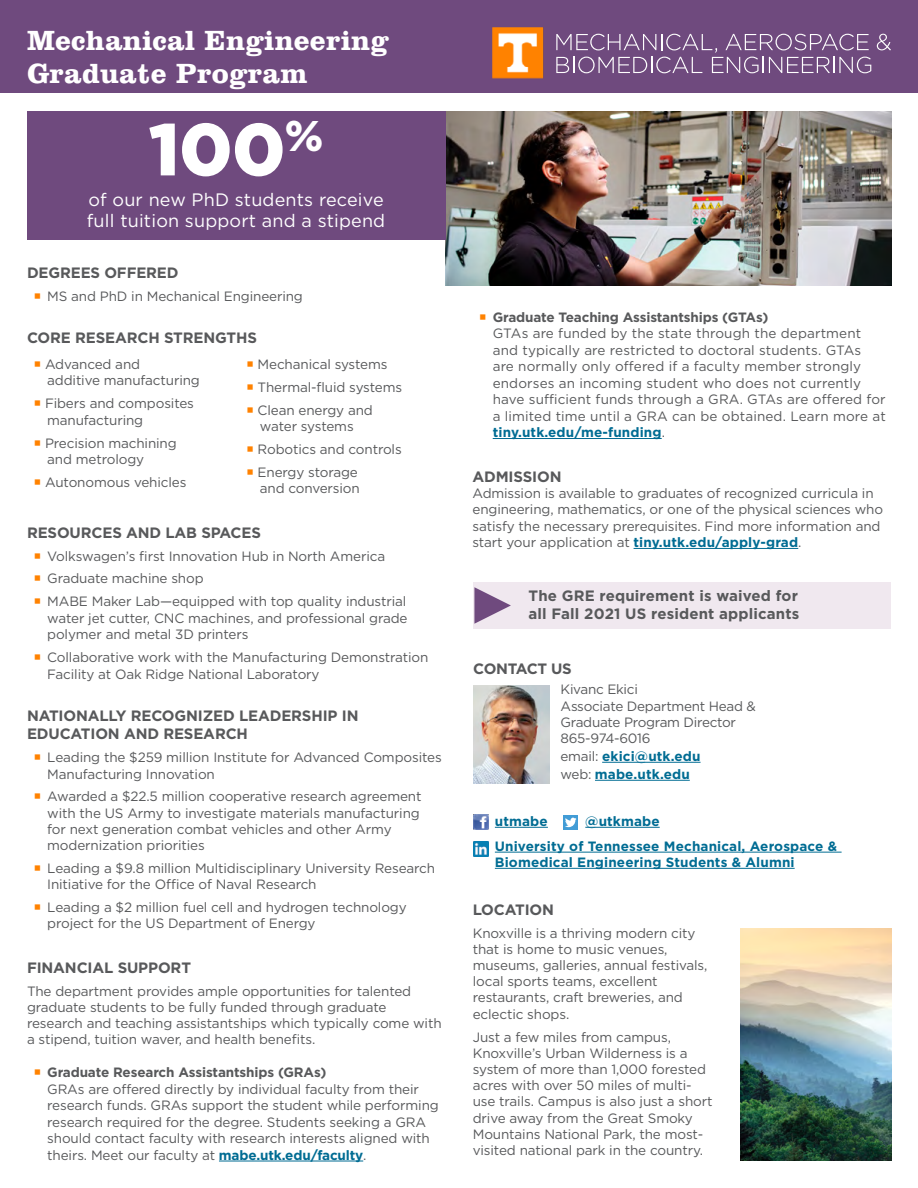
<style>
.page{position:relative;width:918px;height:1188px;background:#fff}
.page>*{position:absolute;margin:0;border:0;box-sizing:border-box;transform-origin:0 0}
.Paragraph_Style_2{font:900 73.5px "Gotham";color:#fff}
.t1{font:700 28.5px "Clarendon BT";letter-spacing:.01em;color:#fff}
.Paragraph_Style_2-2{font:18px/21.6px "Gotham";letter-spacing:.01em;color:#fff}
.Paragraph_Style_2-3{font:700 15px/18px "Gotham";letter-spacing:-.01em;color:#58595b}
.Paragraph_Style_2-4{font:700 15px/18px "Gotham";letter-spacing:.01em;color:#58595b}
.Paragraph_Style_1{font:700 15px "Gotham";letter-spacing:-.02em;color:#58595b}
.Paragraph_Style_2-5{font:13.5px/16.2px "Gotham";letter-spacing:-.01em;color:#58595b}
.Paragraph_Style_1-2{font:13.5px/16.2px "Gotham";letter-spacing:-.01em;color:#58595b}
.Paragraph_Style_1-3{font:13.5px/16.5px "Gotham";letter-spacing:.01em;color:#58595b}
.Paragraph_Style_1-4{font:700 13.5px/16.2px "Gotham";letter-spacing:.01em;color:#006c93}
.Paragraph_Style_2-6{font:700 13.5px/18px "Gotham";letter-spacing:.01em;color:#006c93}
.s1{font-weight:700}
.s2{font-weight:700;color:#006c93}
.s3{font-weight:400;color:#58595b}
</style>
<div class="page">
<img style="left:446px;top:111px;width:445px;height:175px">
<div style="left:27px;top:111px;width:418px;height:129px;background:#6f4a7e"></div>
<hr style="left:219px;top:1161px;width:144px;height:1px;background:#006c93">
<div style="left:0;top:0;width:918px;height:93px;background:#6f4a7e"></div>
<svg style="left:877px;top:34px;width:14px;height:16px"></svg>
<svg style="left:556px;top:34px;width:315px;height:39px"></svg>
<img style="left:492px;top:27px;width:52px;height:52px">
<hr style="left:634px;top:548px;width:164px;height:1px;background:#006c93">
<div style="left:474px;top:582px;width:417px;height:46px;background:#f0e8ef"></div>
<svg style="left:474px;top:587px;width:37px;height:37px"></svg>
<hr style="left:602px;top:762px;width:99px;height:1px;background:#006c93">
<hr style="left:595px;top:780px;width:95px;height:1px;background:#006c93">
<img style="left:474px;top:685px;width:76px;height:98px">
<img style="left:741px;top:928px;width:151px;height:233px">
<hr style="left:495px;top:827px;width:53px;height:1px;background:#006c93">
<hr style="left:585px;top:827px;width:75px;height:1px;background:#006c93">
<hr style="left:495px;top:852px;width:347px;height:1px;background:#006c93">
<hr style="left:495px;top:868px;width:300px;height:1px;background:#006c93">
<img style="left:474px;top:842px;width:15px;height:15px">
<img style="left:474px;top:814px;width:15px;height:15px">
<div style="left:563px;top:815px;width:15px;height:15px;background:#429cd6"></div>
<svg style="left:565px;top:818px;width:12px;height:9px"></svg>
<hr style="left:493px;top:438px;width:169px;height:1px;background:#006c93">
<p class="t1" style="left:27px;top:22px;width:363px">Mechanical Engineering</p>
<p class="t1" style="left:27px;top:55px;width:282px">Graduate Program</p>
<p class="Paragraph_Style_2" style="left:149px;top:99px;width:176px">100<sup>%</sup></p>
<p class="Paragraph_Style_2-2" style="left:87px;top:188px;width:300px">of our new PhD students receive full tuition support and a stipend</p>
<p class="Paragraph_Style_2-3" style="left:27px;top:264px;width:153px">DEGREES OFFERED</p>
<p class="Paragraph_Style_2-5" style="left:47px;top:288px;width:257px">MS and PhD in Mechanical Engineering</p>
<p class="Paragraph_Style_2-3" style="left:27px;top:329px;width:231px">CORE RESEARCH STRENGTHS</p>
<p class="Paragraph_Style_1-2" style="left:45px;top:356px;width:156px">Advanced and<br>additive manufacturing</p>
<p class="Paragraph_Style_1-2" style="left:45px;top:395px;width:151px">Fibers and composites manufacturing</p>
<p class="Paragraph_Style_2-5" style="left:45px;top:434px;width:133px">Precision machining and metrology</p>
<p class="Paragraph_Style_2-5" style="left:45px;top:474px;width:143px">Autonomous vehicles</p>
<p class="Paragraph_Style_2-5" style="left:258px;top:356px;width:131px">Mechanical systems</p>
<p class="Paragraph_Style_2-5" style="left:258px;top:379px;width:146px">Thermal-fluid systems</p>
<p class="Paragraph_Style_2-5" style="left:258px;top:402px;width:117px">Clean energy and water systems</p>
<p class="Paragraph_Style_2-5" style="left:258px;top:441px;width:146px">Robotics and controls</p>
<p class="Paragraph_Style_2-5" style="left:258px;top:464px;width:104px">Energy storage and conversion</p>
<p class="Paragraph_Style_2-3" style="left:27px;top:523px;width:236px">RESOURCES AND LAB SPACES</p>
<p class="Paragraph_Style_2-5" style="left:47px;top:547px;width:339px">Volkswagen’s first Innovation Hub in North America</p>
<p class="Paragraph_Style_2-5" style="left:47px;top:570px;width:158px">Graduate machine shop</p>
<p class="Paragraph_Style_2-5" style="left:47px;top:593px;width:362px;text-align:justify">MABE Maker Lab—equipped with top quality industrial water jet cutter, CNC machines, and professional grade polymer and metal 3D printers</p>
<p class="Paragraph_Style_2-5" style="left:47px;top:648px;width:383px;line-height:17.1px">Collaborative work with the Manufacturing Demonstration<br>Facility at Oak Ridge National Laboratory</p>
<p class="Paragraph_Style_2-3" style="left:27px;top:707px;width:333px">NATIONALLY RECOGNIZED LEADERSHIP IN<br>EDUCATION AND RESEARCH</p>
<p class="Paragraph_Style_2-5" style="left:47px;top:749px;width:396px">Leading the $259 million Institute for Advanced Composites<br>Manufacturing Innovation</p>
<p class="Paragraph_Style_2-5" style="left:47px;top:788px;width:376px">Awarded a $22.5 million cooperative research agreement with the US Army to investigate materials manufacturing for next generation combat vehicles and other Army modernization priorities</p>
<p class="Paragraph_Style_2-5" style="left:47px;top:860px;width:389px">Leading a $9.8 million Multidisciplinary University Research<br>Initiative for the Office of Naval Research</p>
<p class="Paragraph_Style_2-5" style="left:47px;top:899px;width:361px">Leading a $2 million fuel cell and hydrogen technology project for the US Department of Energy</p>
<p class="Paragraph_Style_2-3" style="left:27px;top:959px;width:166px">FINANCIAL SUPPORT</p>
<p class="Paragraph_Style_2-5" style="left:27px;top:983px;width:416px">The department provides ample opportunities for talented graduate students to be fully funded through graduate research and teaching assistantships which typically come with a stipend, tuition waver, and health benefits.</p>
<p class="Paragraph_Style_1-2" style="left:47px;top:1064px;width:393px"><span class="s1">Graduate Research Assistantships (GRAs)<br></span>GRAs are offered directly by individual faculty from their research funds. GRAs support the student while performing research required for the degree. Students seeking a GRA should contact faculty with research interests aligned with theirs. Meet our faculty at <span class="s2">mabe.utk.edu/faculty</span>.</p>
<p class="Paragraph_Style_1-3" style="left:493px;top:309px;width:395px"><span class="s1">Graduate Teaching Assistantships (GTAs)<br></span>GTAs are funded by the state through the department and typically are restricted to doctoral students. GTAs are normally only offered if a faculty member strongly endorses an incoming student who does not currently have sufficient funds through a GRA. GTAs are offered for a limited time until a GRA can be obtained. Learn more at <span class="s2">tiny.utk.edu/me-funding</span>.</p>
<p class="Paragraph_Style_2-3" style="left:472px;top:468px;width:91px">ADMISSION</p>
<p class="Paragraph_Style_1-2" style="left:472px;top:485px;width:412px">Admission is available to graduates of recognized curricula in engineering, mathematics, or one of the physical sciences who satisfy the necessary prerequisites. Find more information and start your application at <span class="s2">tiny.utk.edu/apply-grad</span>.</p>
<p class="Paragraph_Style_2-4" style="left:529px;top:587px;width:272px">The GRE requirement is waived for all Fall 2021 US resident applicants</p>
<p class="Paragraph_Style_1" style="left:473px;top:658px;width:100px">CONTACT US</p>
<p class="Paragraph_Style_2-5" style="left:561px;top:681px;width:197px">Kivanc Ekici<br>Associate Department Head &amp;<br>Graduate Program Director<br>865-974-6016</p>
<p class="Paragraph_Style_2-6" style="left:561px;top:747px;width:141px"><span class="s3">email:</span> ekici@utk.edu <span class="s3">web:</span> mabe.utk.edu</p>
<p class="Paragraph_Style_1-4" style="left:495px;top:813px;width:54px">utmabe</p>
<p class="Paragraph_Style_1-4" style="left:585px;top:813px;width:76px">@utkmabe</p>
<p class="Paragraph_Style_1-4" style="left:495px;top:838px;width:344px">University of Tennessee Mechanical, Aerospace &amp;<br>Biomedical Engineering Students &amp; Alumni</p>
<p class="Paragraph_Style_2-3" style="left:473px;top:900px;width:83px">LOCATION</p>
<p class="Paragraph_Style_1-2" style="left:473px;top:925px;width:236px">Knoxville is a thriving modern city that is home to music venues, museums, galleries, annual festivals, local sports teams, excellent restaurants, craft breweries, and eclectic shops.</p>
<p class="Paragraph_Style_1-2" style="left:473px;top:1028px;width:241px">Just a few miles from campus, Knoxville’s Urban Wilderness is a system of more than 1,000 forested acres with over 50 miles of multi&shy;use trails. Campus is also just a short drive away from the Great Smoky Mountains National Park, the most&shy;visited national park in the country.</p>
</div>
